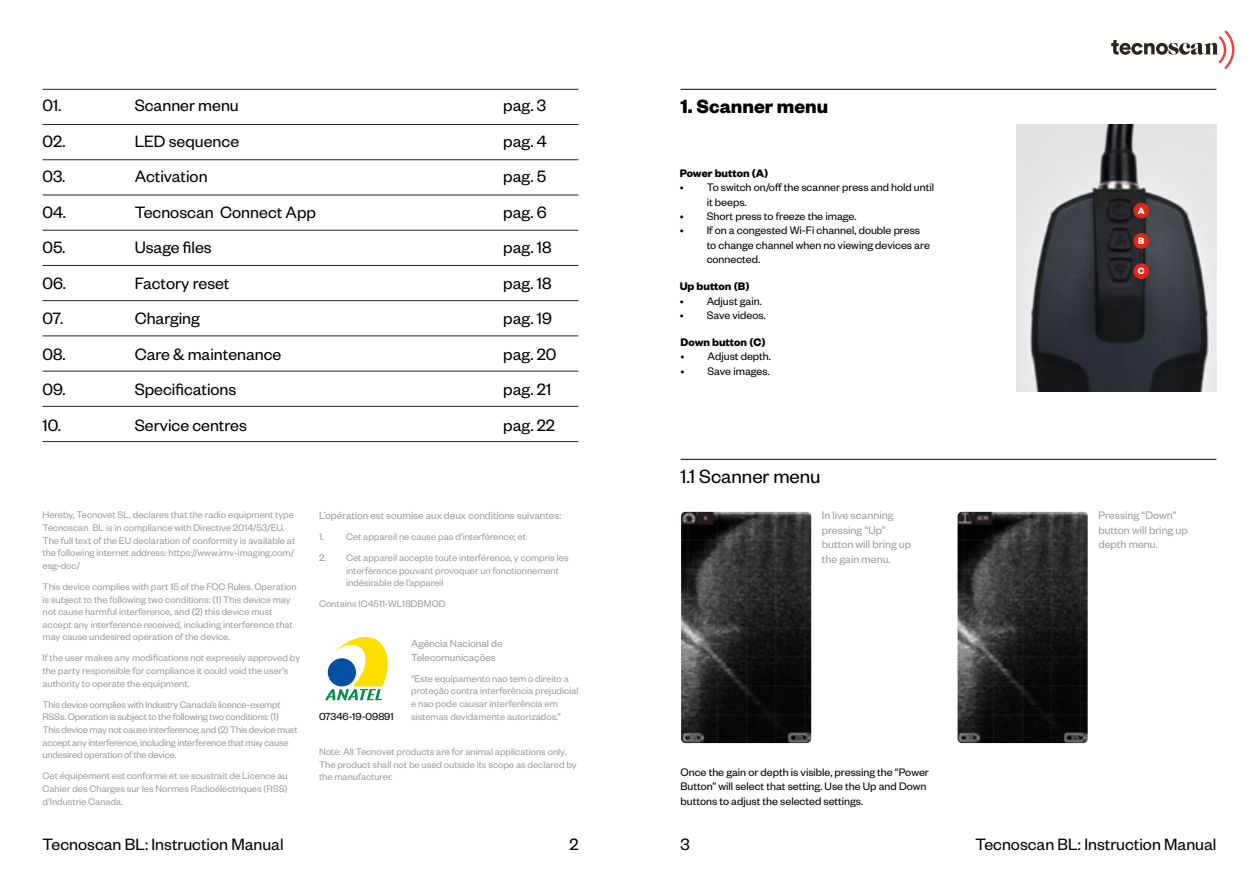
<style>
.page{position:relative;width:1259px;height:893px;background:#fff}
.page>*{position:absolute;margin:0;border:0;box-sizing:border-box;transform-origin:0 0}
.t1{font:21px "Founders Grotesk";color:#000}
.t2{font:700 21px "Founders Grotesk";color:#000}
.t3{font:18px/35.5px "Founders Grotesk";color:#000}
.t4{font:12px/14.4px "Founders Grotesk";color:#000}
.t5{font:12px/14.4px "Founders Grotesk";color:#9d9d9c}
.t6{font:700 12px "Founders Grotesk";color:#000}
.t7{font:11.25px/13.5px "Founders Grotesk";color:#9d9d9c}
.t8{font:11.25px "Founders Grotesk";color:#000}
.t9{font:10.5px/12.6px "Founders Grotesk";color:#9d9d9c}
.t10{font:10.5px/12.6px "Founders Grotesk";letter-spacing:-.02em;color:#9d9d9c}
.t11{font:700 9.9px "Founders Grotesk";color:#fff}
</style>
<div class="page">
<svg style="left:1111px;top:30px;width:123px;height:39px"></svg>
<svg style="left:325px;top:637px;width:63px;height:63px"></svg>
<hr style="left:43px;top:89px;width:535px;height:1px;background:#292520">
<hr style="left:43px;top:441px;width:535px;height:1px;background:#292520">
<hr style="left:43px;top:406px;width:535px;height:1px;background:#292520">
<hr style="left:43px;top:371px;width:535px;height:1px;background:#292520">
<hr style="left:43px;top:336px;width:535px;height:1px;background:#292520">
<hr style="left:43px;top:300px;width:535px;height:1px;background:#292520">
<hr style="left:43px;top:265px;width:535px;height:1px;background:#292520">
<hr style="left:43px;top:230px;width:535px;height:1px;background:#292520">
<hr style="left:43px;top:195px;width:535px;height:1px;background:#292520">
<hr style="left:43px;top:159px;width:535px;height:1px;background:#292520">
<hr style="left:43px;top:124px;width:535px;height:1px;background:#292520">
<img style="left:681px;top:512px;width:130px;height:231px">
<img style="left:957px;top:512px;width:130px;height:231px">
<hr style="left:680px;top:89px;width:536px;height:1px;background:#000">
<hr style="left:680px;top:459px;width:536px;height:1px;background:#000">
<img style="left:1016px;top:124px;width:200px;height:268px">
<div style="left:1133px;top:203px;width:16px;height:15px;background:#df271c;border-radius:50%"></div>
<div style="left:1133px;top:233px;width:16px;height:16px;background:#df271c;border-radius:50%"></div>
<div style="left:1133px;top:263px;width:16px;height:16px;background:#df271c;border-radius:50%"></div>
<h2 class="t3" style="left:43px;top:87px;width:25px">01.<br>02.<br>03.<br>04.<br>05.<br>06.<br>07.<br>08.<br>09.<br>10.</h2>
<h2 class="t3" style="left:503px;top:87px;width:55px">pag. 3 pag. 4 pag. 5 pag. 6 pag. 18 pag. 18 pag. 19 pag. 20 pag. 21 pag. 22</h2>
<h2 class="t3" style="left:135px;top:87px;width:183px">Scanner menu<br>LED sequence<br>Activation<br>Tecnoscan Connect App<br>Usage files<br>Factory reset<br>Charging<br>Care &amp; maintenance<br>Specifications<br>Service centres</h2>
<p class="t9" style="left:43px;top:508px;width:254px">Hereby, Tecnovet SL, declares that the radio equipment type Tecnoscan BL is in compliance with Directive 2014/53/EU.<br>The full text of the EU declaration of conformity is available at the following internet address: https://www.imv-imaging.com/ esg-doc/</p>
<p class="t9" style="left:43px;top:580px;width:256px">This device complies with part 15 of the FCC Rules. Operation is subject to the following two conditions: (1) This device may not cause harmful interference, and (2) this device must accept any interference received, including interference that may cause undesired operation of the device.</p>
<p class="t9" style="left:43px;top:651px;width:259px">If the user makes any modifications not expressly approved by the party responsible for compliance it could void the user’s authority to operate the equipment.</p>
<p class="t10" style="left:43px;top:698px;width:256px">This device complies with Industry Canada’s licence-exempt RSSs. Operation is subject to the following two conditions: (1)<br>This device may not cause interference; and (2) This device must accept any interference, including interference that may cause undesired operation of the device.</p>
<p class="t9" style="left:43px;top:769px;width:247px;text-align:justify">Cet équipement est conforme et se soustrait de Licence au Cahier des Charges sur les Normes Radioélectriques (RSS) d’Industrie Canada.</p>
<p class="t7" style="left:319px;top:508px;width:244px">L’opération est soumise aux deux conditions suivantes:</p>
<p class="t9" style="left:319px;top:530px;width:208px">1. Cet appareil ne cause pas d’interférence; et</p>
<p class="t9" style="left:346px;top:551px;width:224px;text-indent:-27px">2. Cet appareil accepte toute interférence, y compris les interférence pouvant provoquer un fonctionnement indésirable de l’appareil</p>
<p class="t9" style="left:319px;top:597px;width:128px">Contains IC4511-WL18DBMOD</p>
<p class="t7" style="left:411px;top:636px;width:93px">Agência Nacional de<br>Telecomunicações</p>
<p class="t9" style="left:411px;top:672px;width:169px">“Este equipamento nao tem o direito a proteção contra interferência prejudicial e nao pode causar interferência em</p>
<p class="t8" style="left:319px;top:709px;width:76px">07346-19-09891</p>
<p class="t9" style="left:411px;top:709px;width:151px">sistemas devidamente autorizados.”</p>
<p class="t9" style="left:319px;top:745px;width:259px">Note: All Tecnovet products are for animal applications only.<br>The product shall not be used outside its scope as declared by the manufacturer.</p>
<h1 class="t2" style="left:680px;top:93px;width:149px">1. Scanner menu</h1>
<p class="t6" style="left:679px;top:165px;width:90px">Power button (A)</p>
<p class="t4" style="left:706px;top:180px;width:229px;text-indent:-27px">• To switch on/off the scanner press and hold until it beeps.</p>
<p class="t4" style="left:679px;top:208px;width:178px">• Short press to freeze the image.</p>
<p class="t4" style="left:706px;top:223px;width:225px;text-indent:-27px">• If on a congested Wi-Fi channel, double press to change channel when no viewing devices are connected.</p>
<p class="t6" style="left:679px;top:279px;width:71px">Up button (B)</p>
<p class="t4" style="left:679px;top:293px;width:84px">• Adjust gain.</p>
<p class="t4" style="left:679px;top:307px;width:88px">• Save videos.</p>
<p class="t6" style="left:680px;top:334px;width:86px">Down button (C)</p>
<p class="t4" style="left:680px;top:348px;width:92px">• Adjust depth.</p>
<p class="t4" style="left:680px;top:363px;width:91px">• Save images.</p>
<h1 class="t1" style="left:680px;top:464px;width:142px">1.1 Scanner menu</h1>
<p class="t11" style="left:1138px;top:204px;width:8px">A</p>
<p class="t11" style="left:1138px;top:234px;width:8px">B</p>
<p class="t11" style="left:1138px;top:265px;width:8px">C</p>
<p class="t5" style="left:822px;top:508px;width:91px">In live scanning pressing “Up” button will bring up the gain menu.</p>
<p class="t5" style="left:1098px;top:508px;width:91px">Pressing “Down” button will bring up depth menu.</p>
<p class="t4" style="left:680px;top:764px;width:250px">Once the gain or depth is visible, pressing the “Power<br>Button” will select that setting. Use the Up and Down buttons to adjust the selected settings.</p>
<h2 class="t3" style="left:43px;top:826px;width:243px">Tecnoscan BL: Instruction Manual</h2>
<h2 class="t3" style="left:569px;top:826px;width:11px">2</h2>
<h2 class="t3" style="left:680px;top:826px;width:11px">3</h2>
<h2 class="t3" style="left:975px;top:826px;width:243px">Tecnoscan BL: Instruction Manual</h2>
</div>
